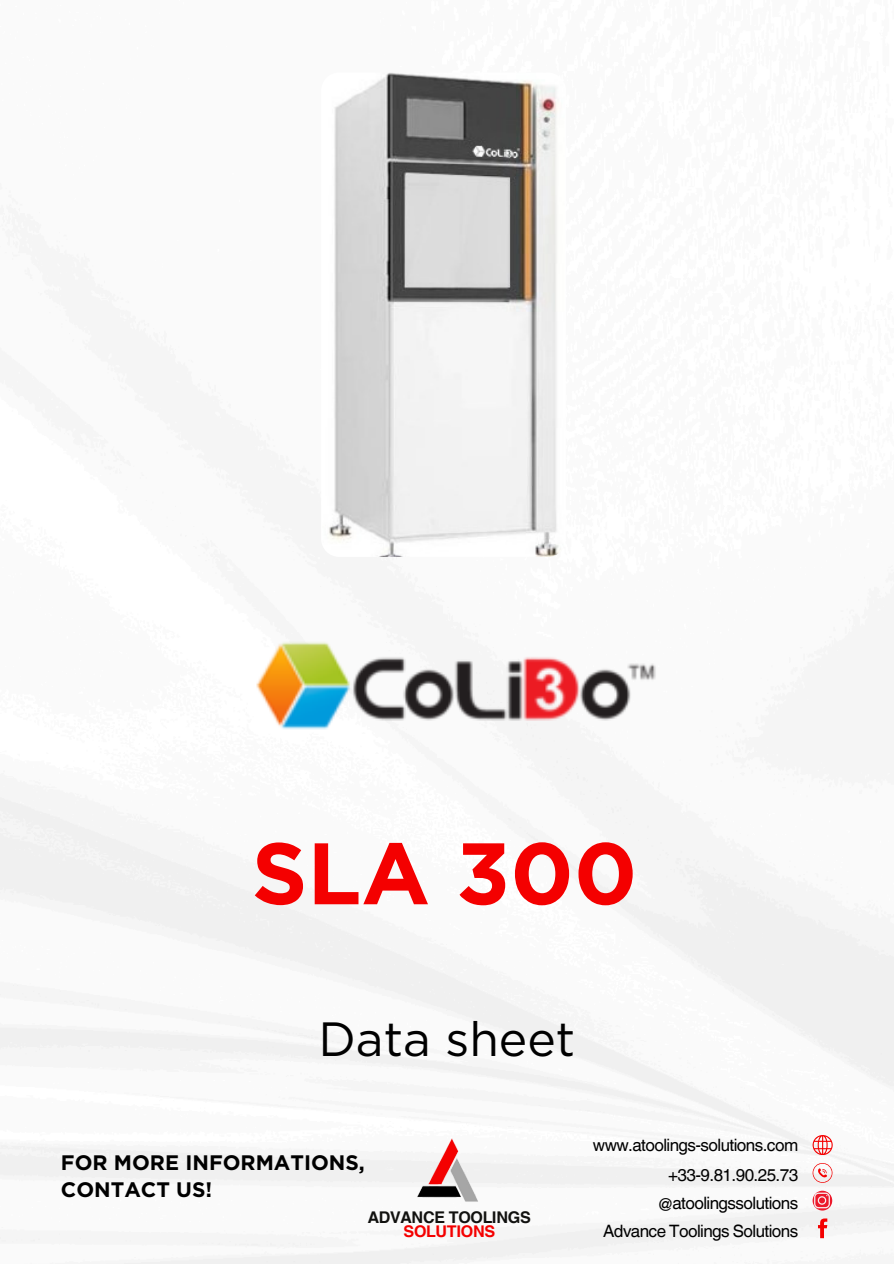
<style>
.page{position:relative;width:894px;height:1264px;background:#fff}
.page>*{position:absolute;margin:0;border:0;box-sizing:border-box;transform-origin:0 0}
.t1{font:700 87px "Gotham";color:#f40000}
.t2{font:48px "Gotham";color:#000}
.t3{font:700 21px "Gotham";color:#000}
.t4{font:17.1px/30.2px "Helvetica World";letter-spacing:-.035em;color:#000;text-align:right}
.t5{font:700 16.05px "Helvetica World";letter-spacing:-.02em;color:#121210}
.t6{font:700 16.05px "Helvetica World";letter-spacing:-.02em;color:#f40000}
</style>
<div class="page">
<img style="left:0;top:556px;width:893px;height:707px">
<img style="left:329px;top:72px;width:230px;height:484px">
<img style="left:231px;top:630px;width:430px;height:109px">
<img style="left:411px;top:1129px;width:76px;height:94px">
<svg style="left:812px;top:1162px;width:20px;height:20px"></svg>
<img style="left:812px;top:1190px;width:20px;height:20px;border-radius:10px">
<svg style="left:812px;top:1134px;width:20px;height:20px"></svg>
<svg style="left:817px;top:1218px;width:10px;height:19px"></svg>
<p class="t1" style="left:251px;top:820px;width:387px">SLA 300</p>
<p class="t2" style="left:318px;top:1010px;width:258px">Data sheet</p>
<p class="t3" style="left:61px;top:1149px;width:305px">FOR MORE INFORMATIONS,</p>
<h1 class="t3" style="left:61px;top:1176px;width:153px">CONTACT US!</h1>
<p class="t5" style="left:368px;top:1203px;width:165px">ADVANCE TOOLINGS</p>
<p class="t6" style="left:403px;top:1218px;width:93px">SOLUTIONS</p>
<p class="t4" style="left:592px;top:1129px;width:207px">www.atoolings-solutions.com +33-9.81.90.25.73</p>
<p class="t4" style="left:603px;top:1189px;width:197px;line-height:27.8px">@atoolingssolutions<br>Advance Toolings Solutions</p>
</div>
